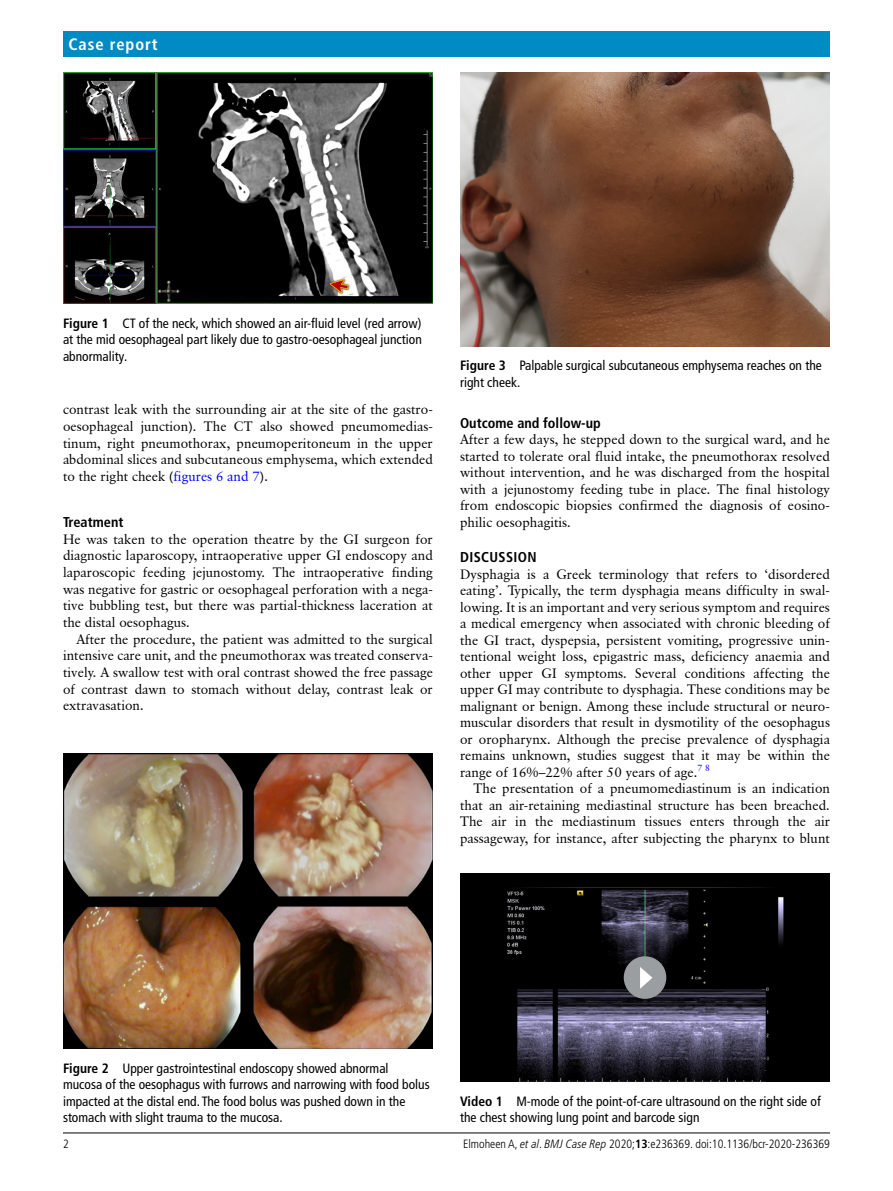
<style>
.page{position:relative;width:893px;height:1191px;background:#fff}
.page>*{position:absolute;margin:0;border:0;box-sizing:border-box;transform-origin:0 0}
.t1{font:700 condensed 16.5px "Frutiger LT Pro";letter-spacing:.055em;color:#fff}
.t2{font:700 condensed 14.25px "Frutiger LT Pro";color:#000}
.t3{font:700 condensed 14.25px "Frutiger LT Pro";letter-spacing:.025em;color:#000}
.t4{font:13.5px/16.5px "Classical Garamond BT";color:#000;text-align:justify}
.t5{font:condensed 13.5px/16.5px "Frutiger LT Pro";color:#000}
.t6{font:300 condensed 12px "Frutiger LT Pro";color:#000}
.s1{font-weight:700}
.s2{color:#00f}
.s3{font-style:italic}
</style>
<div class="page">
<hr style="left:63px;top:1132px;width:767px;height:1px;background:#000">
<div style="left:63px;top:31px;width:767px;height:25px;background:#008bc5"></div>
<img style="left:63px;top:72px;width:370px;height:232px">
<img style="left:63px;top:754px;width:370px;height:294px">
<img style="left:460px;top:72px;width:370px;height:274px">
<img style="left:460px;top:873px;width:370px;height:208px">
<div style="left:624px;top:956px;width:42px;height:42px;background:#9b9ea1;border-radius:50%"></div>
<svg style="left:640px;top:967px;width:12px;height:21px"></svg>
<p class="t1" style="left:69px;top:34px;width:91px">Case report</p>
<p class="t5" style="left:63px;top:315px;width:360px;text-align:justify"><span class="s1">Figure 1</span> CT of the neck, which showed an air-fluid level (red arrow) at the mid oesophageal part likely due to gastro-oesophageal junction abnormality.</p>
<p class="t4" style="left:63px;top:401px;width:371px">contrast leak with the surrounding air at the site of the gastro&shy;oesophageal junction). The CT also showed pneumomedias&shy;tinum, right pneumothorax, pneumoperitoneum in the upper abdominal slices and subcutaneous emphysema, which extended to the right cheek (<span class="s2">figures 6 and 7</span>).</p>
<p class="t2" style="left:63px;top:514px;width:62px">Treatment</p>
<p class="t4" style="left:63px;top:530px;width:371px">He was taken to the operation theatre by the GI surgeon for diagnostic laparoscopy, intraoperative upper GI endoscopy and laparoscopic feeding jejunostomy. The intraoperative finding was negative for gastric or oesophageal perforation with a nega&shy;tive bubbling test, but there was partial-thickness laceration at the distal oesophagus.</p>
<p class="t4" style="left:63px;top:630px;width:371px;text-indent:14px">After the procedure, the patient was admitted to the surgical intensive care unit, and the pneumothorax was treated conserva&shy;tively. A swallow test with oral contrast showed the free passage of contrast dawn to stomach without delay, contrast leak or extravasation.</p>
<p class="t5" style="left:460px;top:357px;width:363px"><span class="s1">Figure 3</span> Palpable surgical subcutaneous emphysema reaches on the right cheek.</p>
<p class="t2" style="left:460px;top:414px;width:142px">Outcome and follow-up</p>
<p class="t4" style="left:460px;top:431px;width:371px">After a few days, he stepped down to the surgical ward, and he started to tolerate oral fluid intake, the pneumothorax resolved without intervention, and he was discharged from the hospital with a jejunostomy feeding tube in place. The final histology from endoscopic biopsies confirmed the diagnosis of eosino&shy;philic oesophagitis.</p>
<p class="t3" style="left:460px;top:549px;width:78px">DISCUSSION</p>
<p class="t4" style="left:460px;top:565px;width:371px">Dysphagia is a Greek terminology that refers to ‘disordered eating’. Typically, the term dysphagia means difficulty in swal&shy;lowing. It is an important and very serious symptom and requires a medical emergency when associated with chronic bleeding of the GI tract, dyspepsia, persistent vomiting, progressive unin&shy;tentional weight loss, epigastric mass, deficiency anaemia and other upper GI symptoms. Several conditions affecting the upper GI may contribute to dysphagia. These conditions may be malignant or benign. Among these include structural or neuro&shy;muscular disorders that result in dysmotility of the oesophagus or oropharynx. Although the precise prevalence of dysphagia remains unknown, studies suggest that it may be within the range of 16%–22% after 50 years of age.<sup>7</sup> <sup>8</sup></p>
<p class="t4" style="left:460px;top:780px;width:371px;text-indent:14px">The presentation of a pneumomediastinum is an indication that an air-retaining mediastinal structure has been breached.<br>The air in the mediastinum tissues enters through the air passageway, for instance, after subjecting the pharynx to blunt</p>
<p class="t5" style="left:63px;top:1059px;width:368px"><span class="s1">Figure 2</span> Upper gastrointestinal endoscopy showed abnormal mucosa of the oesophagus with furrows and narrowing with food bolus impacted at the distal end. The food bolus was pushed down in the stomach with slight trauma to the mucosa.</p>
<p class="t5" style="left:460px;top:1092px;width:362px"><span class="s1">Video 1</span> M-mode of the point-of-care ultrasound on the right side of the chest showing lung point and barcode sign</p>
<p class="t6" style="left:63px;top:1136px;width:7px">2</p>
<p class="t6" style="left:463px;top:1136px;width:368px">Elmoheen A, <span class="s3">et al</span>. <span class="s3">BMJ Case Rep</span> 2020;<span class="s1">13</span>:e236369. doi:10.1136/bcr-2020-236369</p>
</div>
